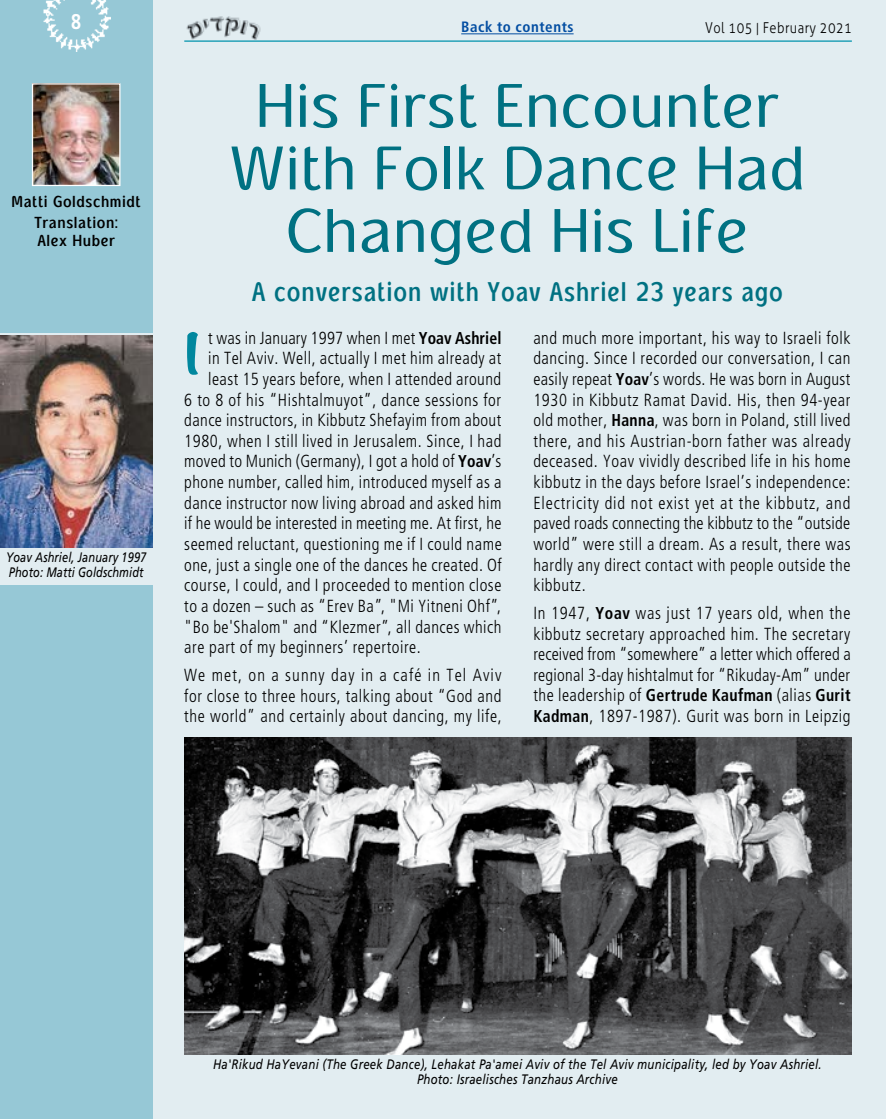
<style>
.page{position:relative;width:886px;height:1120px;background:#fff}
.page>*{position:absolute;margin:0;border:0;box-sizing:border-box;transform-origin:0 0}
.t1{font:62.5px/62.5px "Typogarph";color:#007182;text-align:center;scale:.95 1}
.t2{font:700 51.25px "Noteworthy";color:#00879e;scale:1.25 1}
.t3{font:700 27.5px "Typogarph";letter-spacing:.04em;color:#007182;scale:.8 1}
.t4{font:700 21.25px "Frutiger";color:#fff;scale:.85 1}
.t5{font:300 condensed 17.5px/20.6px "Frutiger";letter-spacing:.03em;color:#000;text-align:justify;scale:.95 1}
.t6{font:700 16.25px/21px "Typogarph";letter-spacing:.04em;color:#000;text-align:center;scale:.85 1}
.t7{font:300 15px "Aller";letter-spacing:.035em;color:#000;scale:.85 1}
.t8{font:700 condensed 15px "Frutiger";letter-spacing:.035em;color:#034ea2}
.t9{font:italic 13.75px/15px "Frutiger";letter-spacing:.02em;color:#000;text-align:center;scale:.83 1}
.t10{font:italic 13.75px/15px "Frutiger";letter-spacing:.02em;color:#000;scale:.8 1}
.s1{font-family:"Fb David New";font-weight:700}
.s2{font-weight:700;font-size:17.12px}
</style>
<div class="page">
<div style="left:0;top:0;width:886px;height:1119px;background:#e2edf1"></div>
<div style="left:0;top:0;width:152px;height:1119px;background:#96c8d6"></div>
<hr style="left:184px;top:40px;width:668px;height:2px;background:#0093ad">
<img style="left:184px;top:16px;width:78px;height:25px">
<img style="left:43px;top:0;width:68px;height:52px">
<div style="left:0;top:333px;width:174px;height:252px;background:#e2edf1"></div>
<img style="left:34px;top:85px;width:84px;height:99px">
<div style="left:32px;top:83px;width:88px;height:103px;border:1px solid #fff"></div>
<img style="left:0;top:335px;width:152px;height:212px">
<img style="left:184px;top:737px;width:668px;height:317px">
<hr style="left:461px;top:33px;width:113px;height:1px;background:#034ea2">
<p class="t4" style="left:71px;top:9px;width:13px">8</p>
<p class="t6" style="left:12px;top:192px;width:153px">Matti Goldschmidt<br>Translation:</p>
<p class="t6" style="left:37px;top:230px;width:93px">Alex Huber</p>
<p class="t10" style="left:6px;top:549px;width:177px">Yoav Ashriel, January 1997<br>Photo: Matti Goldschmidt</p>
<p class="t8" style="left:461px;top:18px;width:114px">Back to contents</p>
<p class="t7" style="left:705px;top:19px;width:174px">Vol 105 <span class="s1">|</span> February 2021</p>
<h1 class="t1" style="left:229px;top:77px;width:608px">His First Encounter<br>With Folk Dance Had<br>Changed His Life</h1>
<h3 class="t3" style="left:252px;top:273px;width:666px">A conversation with Yoav Ashriel 23 years ago</h3>
<h2 class="t2" style="left:184px;top:309px;width:15px">I</h2>
<p class="t5" style="left:208px;top:327px;width:310px">t was in January 1997 when I met <span class="s2">Yoav Ashriel</span></p>
<p class="t5" style="left:208px;top:348px;width:310px">in Tel Aviv. Well, actually I met him already at</p>
<p class="t5" style="left:208px;top:369px;width:310px">least 15 years before, when I attended around</p>
<p class="t5" style="left:184px;top:389px;width:335px">6 to 8 of his “Hishtalmuyot”, dance sessions for</p>
<p class="t5" style="left:184px;top:410px;width:335px">dance instructors, in Kibbutz Shefayim from about</p>
<p class="t5" style="left:184px;top:431px;width:335px">1980, when I still lived in Jerusalem. Since, I had</p>
<p class="t5" style="left:184px;top:451px;width:335px">moved to Munich (Germany), I got a hold of <span class="s2">Yoav</span>’s</p>
<p class="t5" style="left:184px;top:472px;width:335px">phone number, called him, introduced myself as a</p>
<p class="t5" style="left:184px;top:492px;width:335px">dance instructor now living abroad and asked him</p>
<p class="t5" style="left:184px;top:513px;width:335px">if he would be interested in meeting me. At first, he</p>
<p class="t5" style="left:184px;top:534px;width:336px">seemed reluctant, questioning me if I could name</p>
<p class="t5" style="left:184px;top:554px;width:336px">one, just a single one of the dances he created. Of</p>
<p class="t5" style="left:184px;top:575px;width:335px">course, I could, and I proceeded to mention close</p>
<p class="t5" style="left:184px;top:596px;width:335px">to a dozen – such as “Erev Ba”, "Mi Yitneni Ohf”,</p>
<p class="t5" style="left:184px;top:616px;width:335px">"Bo be'Shalom" and “Klezmer”, all dances which</p>
<p class="t5" style="left:184px;top:637px;width:251px">are part of my beginners’ repertoire.</p>
<p class="t5" style="left:184px;top:665px;width:336px">We met, on a sunny day in a café in Tel Aviv for close to three hours, talking about “God and the world” and certainly about dancing, my life,</p>
<p class="t5" style="left:533px;top:328px;width:336px">and much more important, his way to Israeli folk dancing. Since I recorded our conversation, I can easily repeat <span class="s2">Yoav</span>’s words. He was born in August 1930 in Kibbutz Ramat David. His, then 94-year old mother, <span class="s2">Hanna</span>, was born in Poland, still lived there, and his Austrian-born father was already deceased. Yoav vividly described life in his home kibbutz in the days before Israel’s independence:<br>Electricity did not exist yet at the kibbutz, and paved roads connecting the kibbutz to the “outside world” were still a dream. As a result, there was hardly any direct contact with people outside the kibbutz.</p>
<p class="t5" style="left:533px;top:603px;width:335px">In 1947, <span class="s2">Yoav</span> was just 17 years old, when the kibbutz secretary approached him. The secretary received from “somewhere” a letter which offered a regional 3-day hishtalmut for “Rikuday-Am” under the leadership of <span class="s2">Gertrude Kaufman</span> (alias <span class="s2">Gurit Kadman</span>, 1897-1987). Gurit was born in Leipzig</p>
<p class="t9" style="left:213px;top:1057px;width:735px">Ha'Rikud HaYevani (The Greek Dance), Lehakat Pa'amei Aviv of the Tel Aviv municipality, led by Yoav Ashriel.<br>Photo: Israelisches Tanzhaus Archive</p>
</div>
